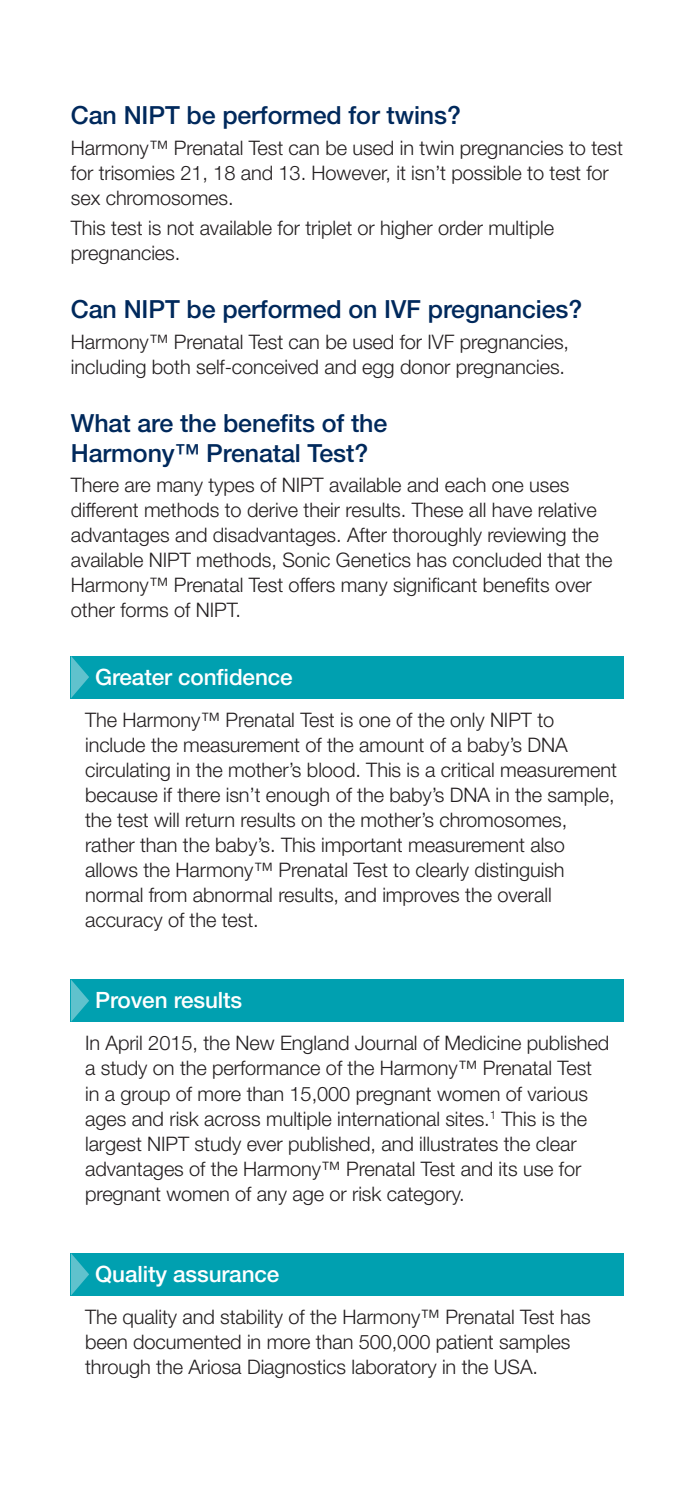
<style>
.page{position:relative;width:695px;height:1489px;background:#fff}
.page>*{position:absolute;margin:0;border:0;box-sizing:border-box;transform-origin:0 0}
.New_sub_heading__ins{font:500 25px/30px "Helvetica Neue LT Pro";letter-spacing:-.005em;color:#00295c}
.Body_Copy__table{font:500 22.5px "Helvetica Neue LT Pro";letter-spacing:-.005em;color:#fff}
.Body_Copy{font:300 20px/25px "Helvetica Neue LT Pro";letter-spacing:-.005em;color:#231f20}
</style>
<div class="page">
<div style="left:71px;top:655px;width:553px;height:43px;background:#00a0b0"></div>
<svg style="left:71px;top:655px;width:18px;height:43px"></svg>
<div style="left:71px;top:979px;width:553px;height:42px;background:#00a0b0"></div>
<svg style="left:71px;top:980px;width:18px;height:41px"></svg>
<div style="left:71px;top:1252px;width:553px;height:43px;background:#00a0b0"></div>
<svg style="left:71px;top:1252px;width:18px;height:43px"></svg>
<p class="New_sub_heading__ins" style="left:71px;top:100px;width:391px">Can NIPT be performed for twins?</p>
<p class="Body_Copy" style="left:71px;top:134px;width:553px">Harmony™ Prenatal Test can be used in twin pregnancies to test for trisomies 21, 18 and 13. However, it isn’t possible to test for sex chromosomes.</p>
<p class="Body_Copy" style="left:71px;top:215px;width:484px">This test is not available for triplet or higher order multiple pregnancies.</p>
<p class="New_sub_heading__ins" style="left:71px;top:294px;width:512px">Can NIPT be performed on IVF pregnancies?</p>
<p class="Body_Copy" style="left:71px;top:328px;width:499px">Harmony™ Prenatal Test can be used for IVF pregnancies, including both self-conceived and egg donor pregnancies.</p>
<p class="New_sub_heading__ins" style="left:71px;top:408px;width:318px">What are the benefits of the<br>Harmony™ Prenatal Test?</p>
<p class="Body_Copy" style="left:71px;top:472px;width:543px">There are many types of NIPT available and each one uses different methods to derive their results. These all have relative advantages and disadvantages. After thoroughly reviewing the available NIPT methods, Sonic Genetics has concluded that the Harmony™ Prenatal Test offers many significant benefits over other forms of NIPT.</p>
<p class="Body_Copy__table" style="left:95px;top:663px;width:199px">Greater confidence</p>
<p class="Body_Copy" style="left:85px;top:706px;width:533px">The Harmony™ Prenatal Test is one of the only NIPT to include the measurement of the amount of a baby’s DNA circulating in the mother’s blood. This is a critical measurement because if there isn’t enough of the baby’s DNA in the sample, the test will return results on the mother’s chromosomes, rather than the baby’s. This important measurement also allows the Harmony™ Prenatal Test to clearly distinguish normal from abnormal results, and improves the overall accuracy of the test.</p>
<p class="Body_Copy__table" style="left:95px;top:986px;width:148px">Proven results</p>
<p class="Body_Copy" style="left:85px;top:1030px;width:525px">In April 2015, the New England Journal of Medicine published a study on the performance of the Harmony™ Prenatal Test in a group of more than 15,000 pregnant women of various ages and risk across multiple international sites.<sup>1</sup> This is the largest NIPT study ever published, and illustrates the clear advantages of the Harmony™ Prenatal Test and its use for pregnant women of any age or risk category.</p>
<p class="Body_Copy__table" style="left:95px;top:1260px;width:186px">Quality assurance</p>
<p class="Body_Copy" style="left:85px;top:1303px;width:507px">The quality and stability of the Harmony™ Prenatal Test has been documented in more than 500,000 patient samples through the Ariosa Diagnostics laboratory in the USA.</p>
</div>
